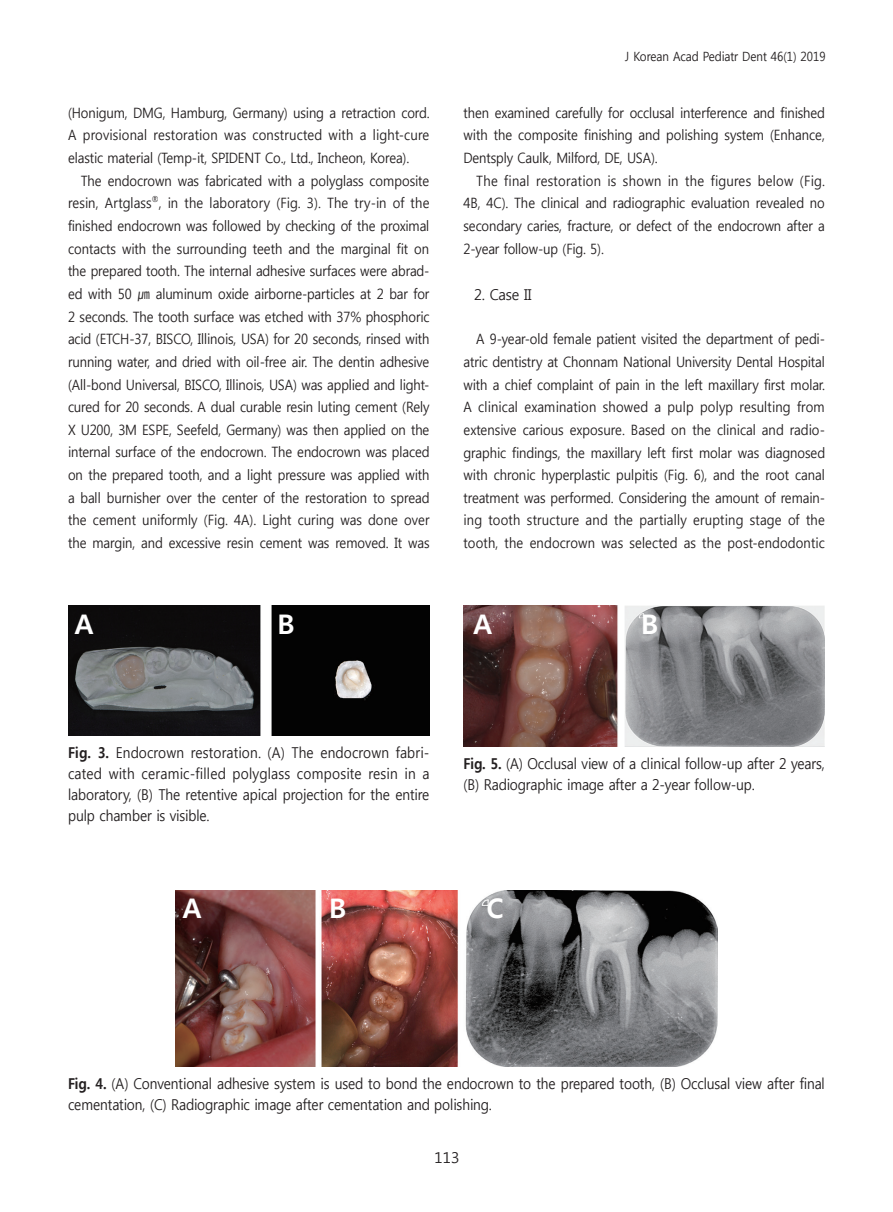
<style>
.page{position:relative;width:893px;height:1212px;background:#fff}
.page>*{position:absolute;margin:0;border:0;box-sizing:border-box;transform-origin:0 0}
.t1{font:700 27px "Malgun Gothic";color:#fff}
.t2{font:15px/21px "Malgun Gothic";letter-spacing:-.01em;color:#231f20;scale:.9 1}
.t3{font:15px "Malgun Gothic";letter-spacing:-.01em;color:#231f20;scale:.95 1}
.t4{font:15px "Malgun Gothic";letter-spacing:-.01em;color:#231f20}
.t5{font:14.25px/22.6px "Malgun Gothic";letter-spacing:-.005em;color:#231f20;text-align:justify;scale:.9 1}
.t6{font:12.75px "Malgun Gothic";letter-spacing:-.005em;color:#231f20;scale:.9 1}
.t7{font:8.25px "Malgun Gothic";color:#231f20;scale:.9 1}
.s1{font-weight:700}
</style>
<div class="page">
<img style="left:68px;top:606px;width:361px;height:129px">
<img style="left:463px;top:606px;width:362px;height:140px">
<img style="left:175px;top:890px;width:543px;height:176px">
<p class="t5" style="left:68px;top:102px;width:403px">(Honigum, DMG, Hamburg, Germany) using a retraction cord.<br>A provisional restoration was constructed with a light-cure elastic material (Temp-it, SPIDENT Co., Ltd., Incheon, Korea).</p>
<p class="t5" style="left:68px;top:169px;width:403px;text-indent:13px">The endocrown was fabricated with a polyglass composite resin, Artglass</p>
<p class="t7" style="left:152px;top:194px;width:9px">®</p>
<p class="t5" style="left:68px;top:192px;width:403px;text-indent:91px">, in the laboratory (Fig. 3). The try-in of the finished endocrown was followed by checking of the proximal contacts with the surrounding teeth and the marginal fit on the prepared tooth. The internal adhesive surfaces were abrad&shy;ed with 50 ㎛ aluminum oxide airborne-particles at 2 bar for 2 seconds. The tooth surface was etched with 37% phosphoric acid (ETCH-37, BISCO, Illinois, USA) for 20 seconds, rinsed with running water, and dried with oil-free air. The dentin adhesive (All-bond Universal, BISCO, Illinois, USA) was applied and light&shy;cured for 20 seconds. A dual curable resin luting cement (Rely X U200, 3M ESPE, Seefeld, Germany) was then applied on the internal surface of the endocrown. The endocrown was placed on the prepared tooth, and a light pressure was applied with a ball burnisher over the center of the restoration to spread the cement uniformly (Fig. 4A). Light curing was done over the margin, and excessive resin cement was removed. It was</p>
<h1 class="t1" style="left:75px;top:608px;width:21px">A</h1>
<h1 class="t1" style="left:278px;top:608px;width:19px">B</h1>
<p class="t6" style="left:625px;top:49px;width:224px">J Korean Acad Pediatr Dent 46(1) 2019</p>
<p class="t5" style="left:463px;top:101px;width:403px">then examined carefully for occlusal interference and finished with the composite finishing and polishing system (Enhance, Dentsply Caulk, Milford, DE, USA).</p>
<p class="t5" style="left:463px;top:169px;width:403px;text-indent:13px">The final restoration is shown in the figures below (Fig.<br>4B, 4C). The clinical and radiographic evaluation revealed no secondary caries, fracture, or defect of the endocrown after a 2-year follow-up (Fig. 5).</p>
<p class="t3" style="left:474px;top:286px;width:62px">2. Case II</p>
<p class="t5" style="left:463px;top:328px;width:403px;text-indent:13px">A 9-year-old female patient visited the department of pedi&shy;atric dentistry at Chonnam National University Dental Hospital with a chief complaint of pain in the left maxillary first molar.<br>A clinical examination showed a pulp polyp resulting from extensive carious exposure. Based on the clinical and radio&shy;graphic findings, the maxillary left first molar was diagnosed with chronic hyperplastic pulpitis (Fig. 6), and the root canal treatment was performed. Considering the amount of remain&shy;ing tooth structure and the partially erupting stage of the tooth, the endocrown was selected as the post-endodontic</p>
<h1 class="t1" style="left:474px;top:608px;width:21px">A</h1>
<h1 class="t1" style="left:641px;top:608px;width:19px">B</h1>
<p class="t2" style="left:68px;top:742px;width:403px;text-align:justify"><span class="s1">Fig. 3.</span> Endocrown restoration. (A) The endocrown fabri&shy;cated with ceramic-filled polyglass composite resin in a laboratory, (B) The retentive apical projection for the entire pulp chamber is visible.</p>
<p class="t2" style="left:463px;top:753px;width:403px"><span class="s1">Fig. 5.</span> (A) Occlusal view of a clinical follow-up after 2 years, (B) Radiographic image after a 2-year follow-up.</p>
<h1 class="t1" style="left:183px;top:892px;width:21px">A</h1>
<h1 class="t1" style="left:329px;top:892px;width:19px">B</h1>
<h1 class="t1" style="left:486px;top:892px;width:19px">C</h1>
<p class="t2" style="left:68px;top:1073px;width:842px"><span class="s1">Fig. 4.</span> (A) Conventional adhesive system is used to bond the endocrown to the prepared tooth, (B) Occlusal view after final cementation, (C) Radiographic image after cementation and polishing.</p>
<p class="t4" style="left:434px;top:1149px;width:26px">113</p>
</div>
